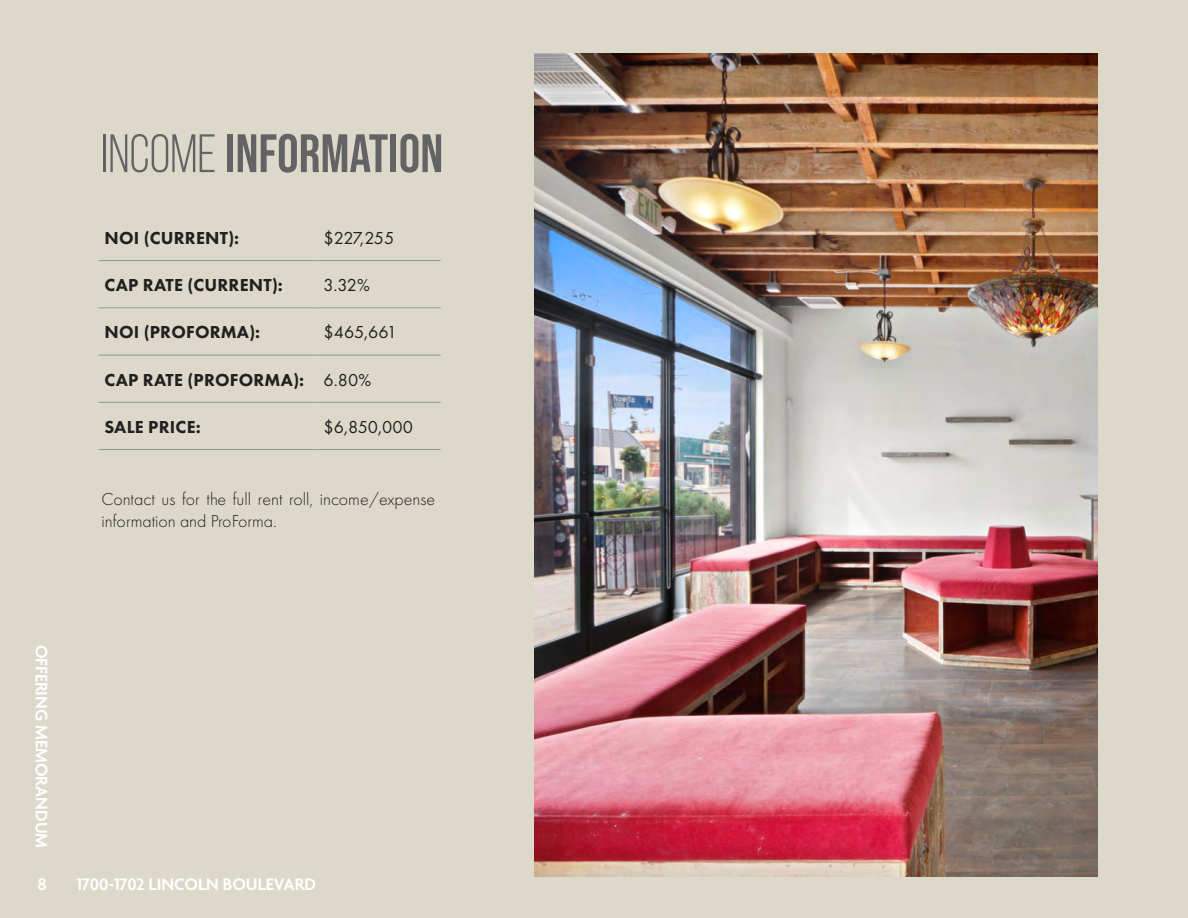
<style>
.page{position:relative;width:1188px;height:918px;background:#ddd9ca}
.page>*{position:absolute;margin:0;border:0;box-sizing:border-box;transform-origin:0 0}
.t1{font:54px "Bebas Neue";color:#636366}
.Paragraph_Body{font:800 18px "Futura PT";letter-spacing:.01em;color:#231f20}
.t2{font:300 18px/21.6px "Futura PT";color:#231f20}
.t3{font:600 18px "Agenda";color:#fff}
.Paragraph_Body-2{font:18px "Futura PT";color:#231f20}
.s1{font-style:inherit}
</style>
<div class="page">
<img style="left:535px;top:53px;width:562px;height:824px">
<hr style="left:99px;top:260px;width:219px;height:1px;background:#939598">
<hr style="left:318px;top:260px;width:123px;height:1px;background:#939598">
<hr style="left:99px;top:308px;width:219px;height:1px;background:#939598">
<hr style="left:318px;top:308px;width:123px;height:1px;background:#939598">
<hr style="left:99px;top:355px;width:219px;height:1px;background:#939598">
<hr style="left:318px;top:355px;width:123px;height:1px;background:#939598">
<hr style="left:99px;top:402px;width:219px;height:1px;background:#939598">
<hr style="left:318px;top:402px;width:123px;height:1px;background:#939598">
<hr style="left:99px;top:449px;width:219px;height:1px;background:#939598">
<hr style="left:318px;top:449px;width:123px;height:1px;background:#939598">
<p class="t1" style="left:102px;top:123px;width:343px"><span class="s1">INCOME</span> INFORMATION</p>
<p class="Paragraph_Body" style="left:105px;top:227px;width:136px">NOI (CURRENT):</p>
<p class="Paragraph_Body-2" style="left:324px;top:227px;width:72px">$227,255</p>
<p class="Paragraph_Body" style="left:105px;top:274px;width:180px">CAP RATE (CURRENT):</p>
<p class="Paragraph_Body-2" style="left:324px;top:274px;width:48px">3.32%</p>
<p class="Paragraph_Body" style="left:105px;top:321px;width:157px">NOI (PROFORMA):</p>
<p class="Paragraph_Body-2" style="left:324px;top:322px;width:75px">$465,661</p>
<p class="Paragraph_Body" style="left:105px;top:368px;width:201px">CAP RATE (PROFORMA):</p>
<p class="Paragraph_Body-2" style="left:324px;top:369px;width:49px">6.80%</p>
<p class="Paragraph_Body" style="left:105px;top:416px;width:98px">SALE PRICE:</p>
<p class="Paragraph_Body-2" style="left:324px;top:416px;width:91px">$6,850,000</p>
<p class="t3" style="left:51px;top:645px;width:205px;rotate:90deg">OFFERING MEMORANDUM</p>
<p class="t2" style="left:102px;top:488px;width:335px">Contact us for the full rent roll, income/expense information and ProForma.</p>
<p class="t3" style="left:37px;top:874px;width:11px">8</p>
<p class="t3" style="left:77px;top:874px;width:241px">1700-1702 LINCOLN BOULEVARD</p>
</div>
